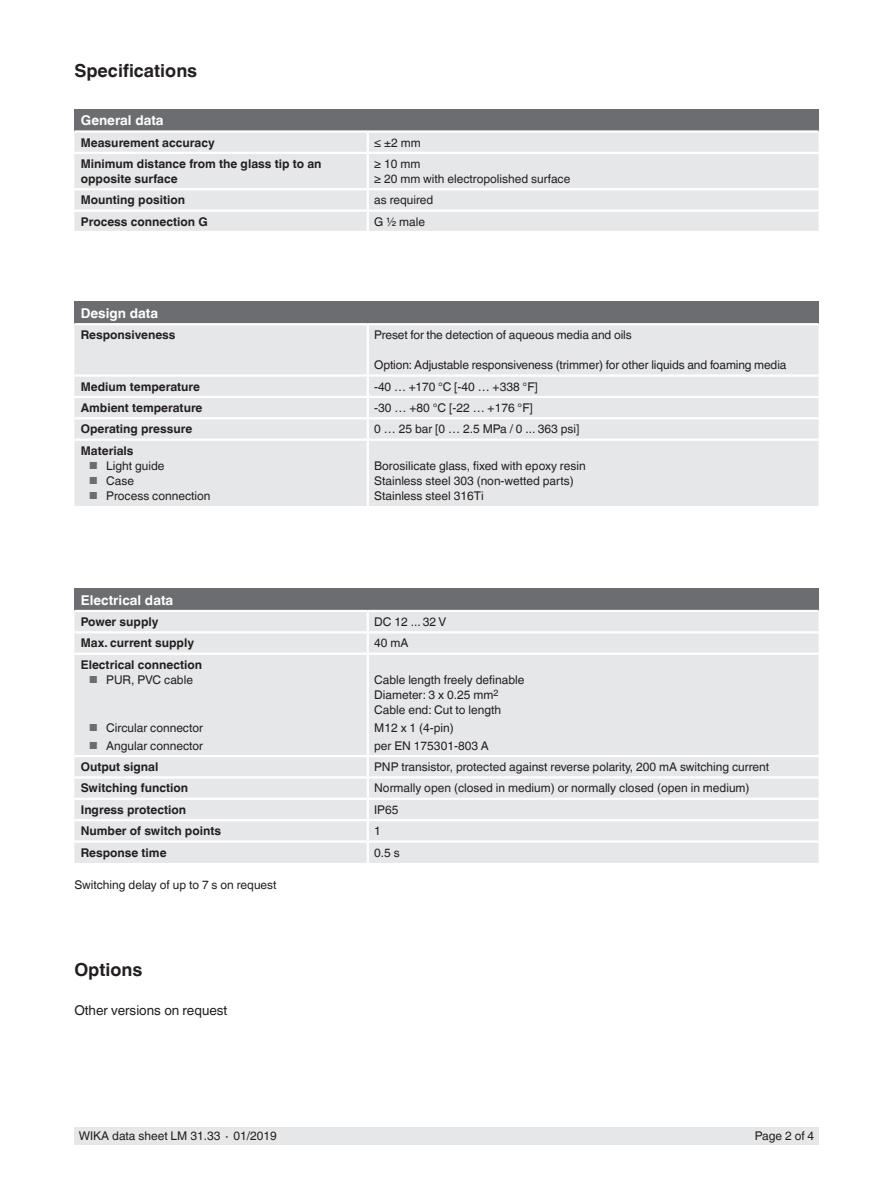
<style>
.page{position:relative;width:893px;height:1188px;background:#fff}
.page>*{position:absolute;margin:0;border:0;box-sizing:border-box;transform-origin:0 0}
.t1{font:700 18px "Helvetica World";color:#231f20}
.t2{font:700 13.5px "Helvetica World";color:#fff}
.t3{font:13.5px "Helvetica World";color:#231f20}
.t4{font:12px/15px "Helvetica World";color:#231f20}
.t5{font:700 12px/15px "Helvetica World";color:#231f20}
.s1{font-size:10.2px;color:#6c6d70}
</style>
<div class="page">
<div style="left:74px;top:1128px;width:745px;height:17px;background:#e6e7e9"></div>
<div style="left:74px;top:109px;width:745px;height:23px;background:#6c6d70"></div>
<svg style="left:74px;top:133px;width:745px;height:98px"></svg>
<hr style="left:74px;top:130px;width:294px;height:3px;background:#fff">
<hr style="left:368px;top:130px;width:451px;height:3px;background:#fff">
<div style="left:74px;top:302px;width:745px;height:22px;background:#6c6d70"></div>
<div style="left:74px;top:325px;width:745px;height:181px;background:#e6e7e9"></div>
<hr style="left:368px;top:374px;width:451px;height:3px;background:#fff">
<hr style="left:368px;top:396px;width:451px;height:2px;background:#fff">
<svg style="left:367px;top:377px;width:2px;height:40px"></svg>
<hr style="left:368px;top:417px;width:451px;height:2px;background:#fff">
<hr style="left:367px;top:325px;width:2px;height:49px;background:#fff">
<hr style="left:74px;top:374px;width:294px;height:3px;background:#fff">
<hr style="left:74px;top:396px;width:294px;height:2px;background:#fff">
<hr style="left:74px;top:417px;width:294px;height:2px;background:#fff">
<hr style="left:367px;top:419px;width:2px;height:20px;background:#fff">
<hr style="left:74px;top:439px;width:294px;height:2px;background:#fff">
<hr style="left:368px;top:439px;width:451px;height:2px;background:#fff">
<hr style="left:367px;top:441px;width:2px;height:65px;background:#fff">
<hr style="left:74px;top:323px;width:294px;height:2px;background:#fff">
<hr style="left:368px;top:323px;width:451px;height:2px;background:#fff">
<div style="left:74px;top:589px;width:745px;height:22px;background:#6c6d70"></div>
<div style="left:74px;top:612px;width:745px;height:251px;background:#e6e7e9"></div>
<hr style="left:367px;top:843px;width:2px;height:20px;background:#fff">
<svg style="left:367px;top:612px;width:2px;height:19px"></svg>
<hr style="left:74px;top:631px;width:294px;height:2px;background:#fff">
<hr style="left:368px;top:631px;width:451px;height:2px;background:#fff">
<hr style="left:367px;top:633px;width:2px;height:20px;background:#fff">
<hr style="left:74px;top:653px;width:294px;height:2px;background:#fff">
<hr style="left:368px;top:653px;width:451px;height:2px;background:#fff">
<hr style="left:367px;top:655px;width:2px;height:100px;background:#fff">
<hr style="left:74px;top:755px;width:294px;height:2px;background:#fff">
<hr style="left:368px;top:755px;width:451px;height:2px;background:#fff">
<hr style="left:74px;top:776px;width:294px;height:3px;background:#fff">
<hr style="left:368px;top:776px;width:451px;height:3px;background:#fff">
<hr style="left:74px;top:798px;width:294px;height:2px;background:#fff">
<hr style="left:368px;top:798px;width:451px;height:2px;background:#fff">
<hr style="left:74px;top:819px;width:294px;height:2px;background:#fff">
<hr style="left:368px;top:819px;width:451px;height:2px;background:#fff">
<svg style="left:367px;top:757px;width:2px;height:83px"></svg>
<hr style="left:74px;top:610px;width:294px;height:2px;background:#fff">
<hr style="left:368px;top:610px;width:451px;height:2px;background:#fff">
<hr style="left:74px;top:840px;width:294px;height:3px;background:#fff">
<hr style="left:368px;top:840px;width:451px;height:3px;background:#fff">
<h1 class="t1" style="left:74px;top:60px;width:124px">Specifications</h1>
<p class="t2" style="left:81px;top:113px;width:84px">General data</p>
<p class="t5" style="left:81px;top:135px;width:135px">Measurement accuracy</p>
<p class="t4" style="left:374px;top:135px;width:48px">≤ ±2 mm</p>
<p class="t5" style="left:81px;top:156px;width:242px">Minimum distance from the glass tip to an opposite surface</p>
<p class="t4" style="left:374px;top:156px;width:198px">≥ 10 mm<br>≥ 20 mm with electropolished surface</p>
<p class="t5" style="left:81px;top:193px;width:106px">Mounting position</p>
<p class="t4" style="left:374px;top:193px;width:61px">as required</p>
<p class="t5" style="left:81px;top:214px;width:128px">Process connection G</p>
<p class="t4" style="left:374px;top:214px;width:52px">G ½ male</p>
<p class="t2" style="left:81px;top:305px;width:79px">Design data</p>
<p class="t5" style="left:81px;top:328px;width:96px">Responsiveness</p>
<p class="t4" style="left:374px;top:328px;width:259px">Preset for the detection of aqueous media and oils</p>
<p class="t4" style="left:374px;top:358px;width:414px">Option: Adjustable responsiveness (trimmer) for other liquids and foaming media</p>
<p class="t5" style="left:81px;top:379px;width:121px">Medium temperature</p>
<p class="t4" style="left:374px;top:379px;width:165px">-40 … +170 °C [-40 … +338 °F]</p>
<p class="t5" style="left:81px;top:400px;width:123px">Ambient temperature</p>
<p class="t4" style="left:374px;top:400px;width:160px">-30 … +80 °C [-22 … +176 °F]</p>
<p class="t5" style="left:81px;top:422px;width:113px">Operating pressure</p>
<p class="t4" style="left:374px;top:422px;width:207px">0 … 25 bar [0 … 2.5 MPa / 0 ... 363 psi]</p>
<p class="t5" style="left:81px;top:443px;width:54px">Materials</p>
<p class="t4" style="left:89px;top:458px;width:77px"><span class="s1">■</span> Light guide</p>
<p class="t4" style="left:89px;top:473px;width:46px"><span class="s1">■</span> Case</p>
<p class="t4" style="left:89px;top:488px;width:123px"><span class="s1">■</span> Process connection</p>
<p class="t4" style="left:374px;top:458px;width:213px">Borosilicate glass, fixed with epoxy resin<br>Stainless steel 303 (non-wetted parts)<br>Stainless steel 316Ti</p>
<p class="t2" style="left:81px;top:592px;width:94px">Electrical data</p>
<p class="t5" style="left:81px;top:614px;width:79px">Power supply</p>
<p class="t4" style="left:374px;top:614px;width:74px">DC 12 ... 32 V</p>
<p class="t5" style="left:81px;top:636px;width:115px">Max. current supply</p>
<p class="t4" style="left:374px;top:636px;width:36px">40 mA</p>
<p class="t5" style="left:81px;top:657px;width:123px">Electrical connection</p>
<p class="t4" style="left:89px;top:672px;width:105px"><span class="s1">■</span> PUR, PVC cable</p>
<p class="t4" style="left:89px;top:720px;width:115px"><span class="s1">■</span> Circular connector</p>
<p class="t4" style="left:89px;top:738px;width:115px"><span class="s1">■</span> Angular connector</p>
<p class="t4" style="left:374px;top:672px;width:152px">Cable length freely definable<br>Diameter: 3 x 0.25 mm<sup>2<br></sup>Cable end: Cut to length</p>
<p class="t4" style="left:374px;top:719px;width:116px;line-height:18px">M12 x 1 (4-pin)<br>per EN 175301-803 A</p>
<p class="t5" style="left:81px;top:759px;width:79px">Output signal</p>
<p class="t4" style="left:374px;top:759px;width:396px">PNP transistor, protected against reverse polarity, 200 mA switching current</p>
<p class="t5" style="left:81px;top:781px;width:109px">Switching function</p>
<p class="t4" style="left:374px;top:781px;width:377px">Normally open (closed in medium) or normally closed (open in medium)</p>
<p class="t5" style="left:81px;top:802px;width:107px">Ingress protection</p>
<p class="t4" style="left:374px;top:802px;width:26px">IP65</p>
<p class="t5" style="left:81px;top:824px;width:142px">Number of switch points</p>
<p class="t4" style="left:374px;top:824px;width:8px">1</p>
<p class="t5" style="left:81px;top:845px;width:87px">Response time</p>
<p class="t4" style="left:374px;top:845px;width:27px">0.5 s</p>
<p class="t4" style="left:74px;top:877px;width:204px">Switching delay of up to 7 s on request</p>
<h1 class="t1" style="left:74px;top:960px;width:70px">Options</h1>
<p class="t3" style="left:74px;top:1003px;width:154px">Other versions on request</p>
<p class="t4" style="left:79px;top:1129px;width:200px">WIKA data sheet LM 31.33 ∙ 01/2019</p>
<p class="t4" style="left:755px;top:1129px;width:61px">Page 2 of 4</p>
</div>
